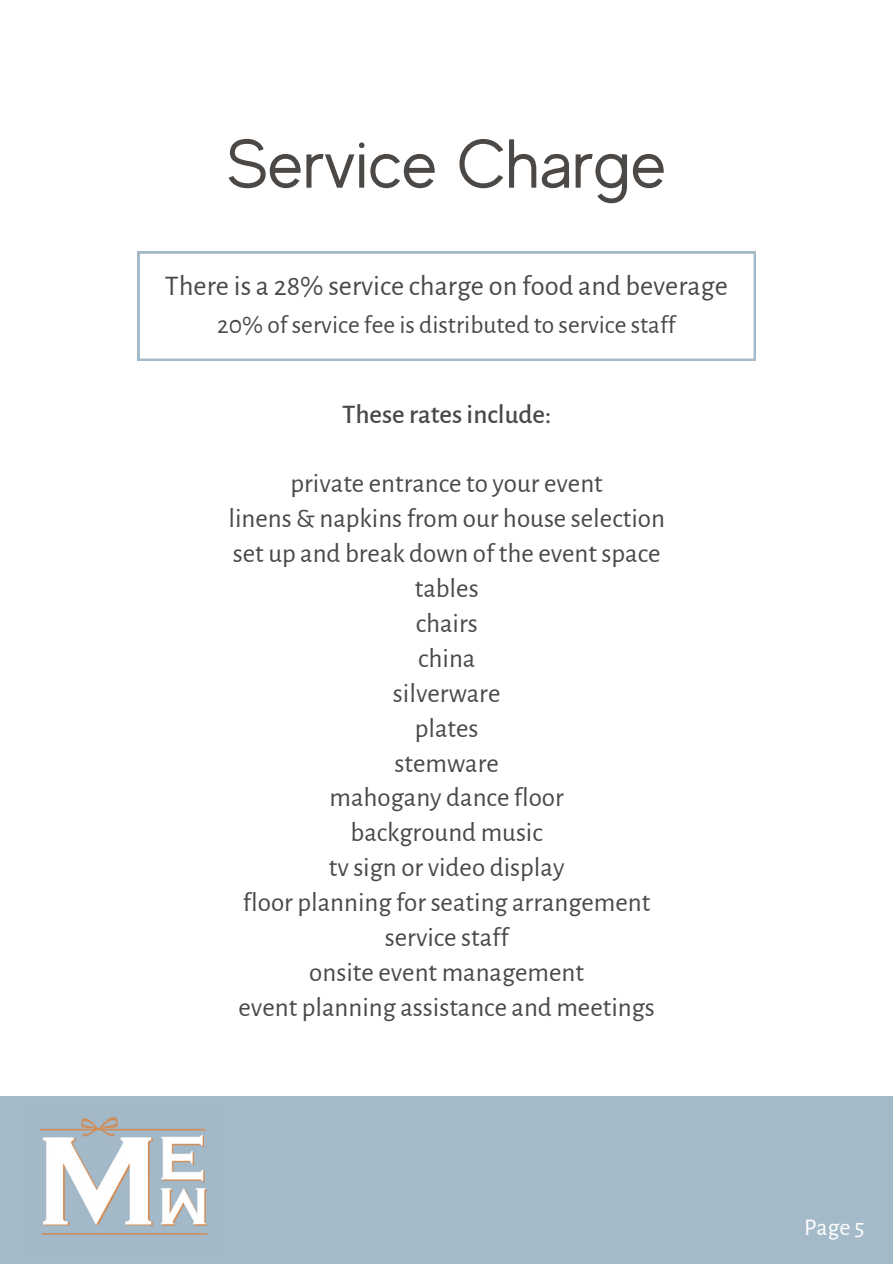
<style>
.page{position:relative;width:893px;height:1264px;background:#fff}
.page>*{position:absolute;margin:0;border:0;box-sizing:border-box;transform-origin:0 0}
.t1{font:69px "MADE Evolve Sans";color:#4b4846}
.t2{font:28.5px "Alegreya Sans";color:#4b4846}
.t3{font:27px "Alegreya Sans";color:#4b4846}
.t4{font:500 27px "Alegreya Sans";color:#4b4846}
.t5{font:25.5px "Alegreya Sans";color:#4b4846}
.t6{font:24px "Alegreya Sans";color:#fff}
</style>
<div class="page">
<div style="left:0;top:1095px;width:892px;height:168px;background:#a5bac9"></div>
<img style="left:0;top:1095px;width:249px;height:140px">
<svg style="left:138px;top:252px;width:617px;height:109px"></svg>
<p class="t1" style="left:226px;top:125px;width:441px">Service Charge</p>
<p class="t2" style="left:165px;top:272px;width:564px">There is a 28% service charge on food and beverage</p>
<p class="t5" style="left:217px;top:312px;width:459px">20% of service fee is distributed to service staff</p>
<p class="t4" style="left:342px;top:401px;width:211px">These rates include:</p>
<p class="t3" style="left:290px;top:471px;width:314px">private entrance to your event</p>
<p class="t3" style="left:228px;top:505px;width:438px">linens &amp; napkins from our house selection</p>
<p class="t3" style="left:233px;top:540px;width:429px">set up and break down of the event space</p>
<p class="t3" style="left:414px;top:575px;width:65px">tables</p>
<p class="t3" style="left:415px;top:610px;width:64px">chairs</p>
<p class="t3" style="left:418px;top:645px;width:59px">china</p>
<p class="t3" style="left:393px;top:680px;width:109px">silverware</p>
<p class="t3" style="left:415px;top:715px;width:65px">plates</p>
<p class="t3" style="left:394px;top:750px;width:106px">stemware</p>
<p class="t3" style="left:329px;top:784px;width:236px">mahogany dance floor</p>
<p class="t3" style="left:350px;top:819px;width:194px">background music</p>
<p class="t3" style="left:329px;top:854px;width:237px">tv sign or video display</p>
<p class="t3" style="left:243px;top:889px;width:409px">floor planning for seating arrangement</p>
<p class="t3" style="left:385px;top:924px;width:125px">service staff</p>
<p class="t3" style="left:309px;top:959px;width:276px">onsite event management</p>
<p class="t3" style="left:238px;top:994px;width:418px">event planning assistance and meetings</p>
<p class="t6" style="left:804px;top:1215px;width:62px">Page 5</p>
</div>
